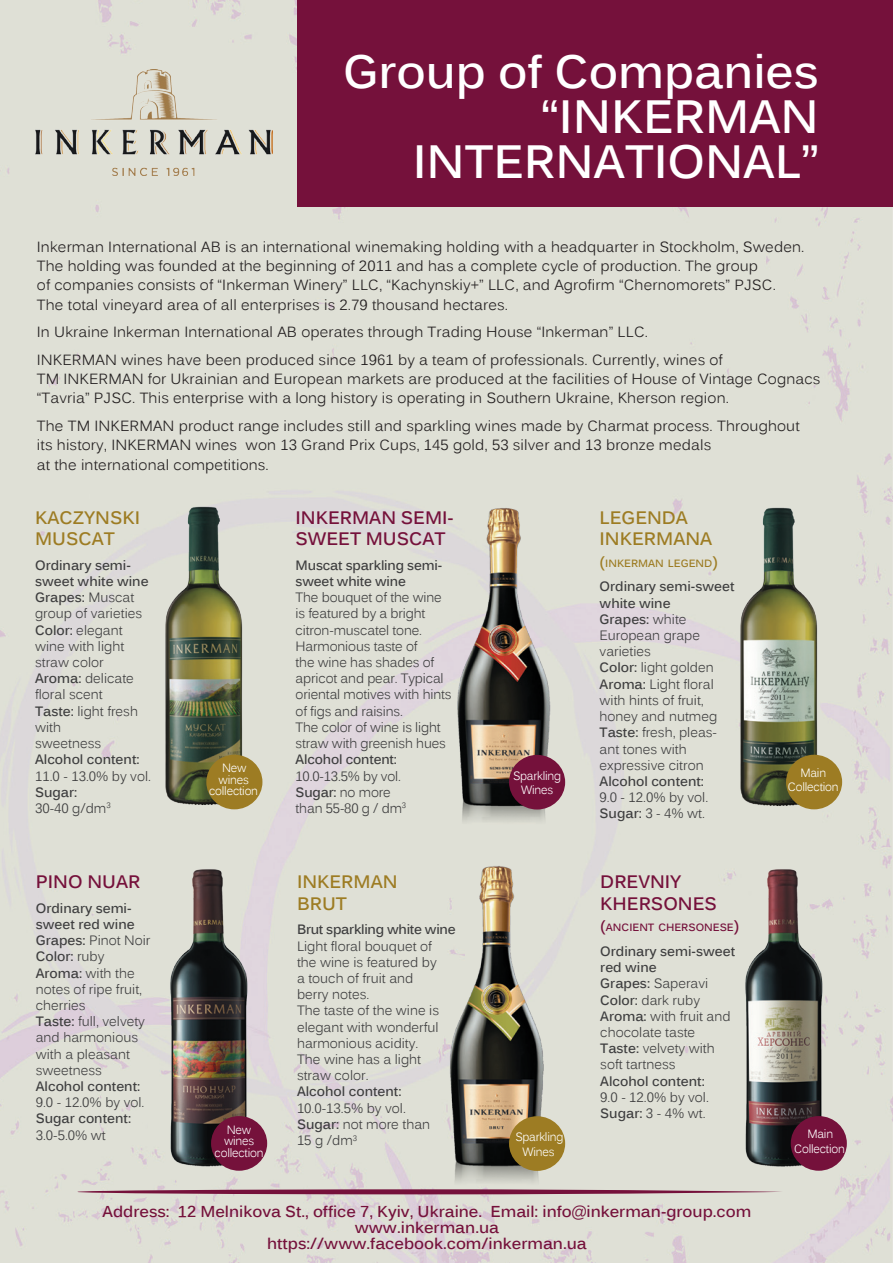
<style>
.page{position:relative;width:893px;height:1263px;background:#dfe0d6}
.page>*{position:absolute;margin:0;border:0;box-sizing:border-box;transform-origin:0 0}
.t1{font:700 46.5px/45px "Kalinga";color:#fff;text-align:right}
.t2{font:700 18px/21.6px "Kalinga";color:#75113b}
.t3{font:700 18px/21.6px "Kalinga";color:#9d7c23}
.t4{font:700 15.75px/15.9px "Kalinga";color:#75113b;text-align:center}
.t5{font:14.7px/19.2px "Kalinga";letter-spacing:.01em;color:#231f20}
.t6{font:13.5px/16.2px "Kalinga";color:#3e3e3f}
.t7{font:13.5px/16.2px "Kalinga";color:#3e3e3f;scale:.96 1}
.t8{font:700 13.5px "Kalinga";color:#3e3e3f}
.t9{font:700 13.5px/16.2px "Kalinga";color:#3e3e3f;scale:.96 1}
.t10{font:700 13.5px "Kalinga";letter-spacing:-.02em;color:#3e3e3f}
.t11{font:12px/14.4px "Kalinga";letter-spacing:-.02em;color:#fff;text-align:center;scale:.93 1}
.t12{font:700 10.5px "Kalinga";color:#75113b}
.t13{font:700 10.5px "Kalinga";color:#9d7c23}
.s1{font-weight:700}
.s2{font-size:15px}
</style>
<div class="page">
<img style="left:35px;top:70px;width:237px;height:105px">
<div style="left:297px;top:0;width:596px;height:206px;background:#75113b"></div>
<img style="left:707px;top:843px;width:121px;height:350px">
<img style="left:703px;top:482px;width:151px;height:350px">
<svg style="left:77px;top:1189px;width:706px;height:5px;background:#873556"></svg>
<img style="left:128px;top:480px;width:151px;height:350px">
<img style="left:132px;top:843px;width:121px;height:350px">
<img style="left:452px;top:483px;width:104px;height:348px">
<img style="left:445px;top:843px;width:104px;height:350px">
<div style="left:791px;top:1116px;width:56px;height:55px;background:#75113b;border-radius:50%"></div>
<div style="left:786px;top:755px;width:56px;height:54px;background:#9d7c23;border-radius:50%"></div>
<div style="left:509px;top:1116px;width:56px;height:55px;background:#9d7c23;border-radius:50%"></div>
<div style="left:509px;top:755px;width:56px;height:54px;background:#75113b;border-radius:50%"></div>
<div style="left:211px;top:1116px;width:56px;height:55px;background:#75113b;border-radius:50%"></div>
<div style="left:206px;top:755px;width:56px;height:54px;background:#9d7c23;border-radius:50%"></div>
<h1 class="t1" style="left:343px;top:53px;width:477px">Group of Companies “INKERMAN<br>INTERNATIONAL”</h1>
<p class="t5" style="left:37px;top:239px;width:769px">Inkerman International AB is an international winemaking holding with a headquarter in Stockholm, Sweden.<br>The holding was founded at the beginning of 2011 and has a complete cycle of production. The group<br>of companies consists of “Inkerman Winery” LLC, “Kachynskiy+” LLC, and Agrofirm “Chernomorets” PJSC.<br>The total vineyard area of all enterprises is 2.79 thousand hectares.</p>
<p class="t5" style="left:37px;top:320px;width:687px;line-height:27.8px">In Ukraine Inkerman International AB operates through Trading House “Inkerman” LLC.<br>INKERMAN wines have been produced since 1961 by a team of professionals. Currently, wines of</p>
<p class="t5" style="left:37px;top:371px;width:785px">TM INKERMAN for Ukrainian and European markets are produced at the facilities of House of Vintage Cognacs “Tavria” PJSC. This enterprise with a long history is operating in Southern Ukraine, Kherson region.</p>
<p class="t5" style="left:37px;top:418px;width:764px">The TM INKERMAN product range includes still and sparkling wines made by Charmat process. Throughout its history, INKERMAN wines won 13 Grand Prix Cups, 145 gold, 53 silver and 13 bronze medals<br>at the international competitions.</p>
<h2 class="t3" style="left:35px;top:508px;width:107px">KACZYN SKI<br>M USCAT</h2>
<p class="t6" style="left:35px;top:558px;width:115px"><span class="s1">Ordinary semi&shy;sweet white wine<br>Grapes:</span> Muscat group of varieties<br><span class="s1">Color:</span> elegant wine with light straw color<br><span class="s1">Aroma:</span> delicate floral scent<br><span class="s1">Taste:</span> light fresh with<br>sweetness</p>
<p class="t8" style="left:35px;top:751px;width:106px">Alcohol content:</p>
<p class="t6" style="left:35px;top:769px;width:117px">11.0 - 13.0% by vol.</p>
<p class="t6" style="left:35px;top:785px;width:77px"><span class="s1">Sugar:<br></span>30-40 g/dm<sup>3</sup></p>
<h2 class="t2" style="left:36px;top:873px;width:66px">Pino Nua</h2>
<h2 class="t2" style="left:128px;top:873px;width:14px">r</h2>
<p class="t6" style="left:36px;top:901px;width:116px"><span class="s1">Ordinary semi&shy;sweet red wine<br>Grapes:</span> Pinot Noir<br><span class="s1">Color:</span> ruby<br><span class="s1">Aroma:</span> with the notes of ripe fruit, cherries<br><span class="s1">Taste:</span> full, velvety and harmonious with a pleasant sweetness</p>
<p class="t8" style="left:36px;top:1077px;width:106px">Alcohol content:</p>
<p class="t6" style="left:36px;top:1096px;width:110px">9.0 - 12.0% by vol.</p>
<p class="t8" style="left:36px;top:1110px;width:97px">Sugar content:</p>
<p class="t6" style="left:36px;top:1128px;width:72px">3.0-5.0% wt</p>
<p class="t11" style="left:209px;top:764px;width:54px;line-height:11.4px">New wines collection</p>
<p class="t11" style="left:215px;top:1125px;width:54px;line-height:11.4px">New wines collection</p>
<h2 class="t2" style="left:296px;top:508px;width:160px">INKERMAN SEM I-<br>SWEET M USCAT</h2>
<p class="t9" style="left:296px;top:558px;width:154px">M uscat sparkling semi&shy;sweet white wine</p>
<p class="t7" style="left:296px;top:591px;width:164px">The bouquet of the wine is featured by a bright citron-muscatel tone.<br>Harmonious taste of<br>the wine has shades of apricot and pear. Typical oriental motives with hints of figs and raisins.<br>The color of wine is light straw with greenish hues</p>
<p class="t9" style="left:296px;top:753px;width:107px">Alcohol content:</p>
<p class="t7" style="left:296px;top:769px;width:117px">10.0-13.5% by vol.<br><span class="s1">Sugar:</span> no more than 55-80 g / dm<sup>3</sup></p>
<h2 class="t3" style="left:297px;top:873px;width:99px">INKERMAN<br>BRUT</h2>
<p class="t10" style="left:297px;top:921px;width:160px">Brut sparkling white wine</p>
<p class="t6" style="left:297px;top:939px;width:144px">Light floral bouquet of the wine is featured by a touch of fruit and berry notes.<br>The taste of the wine is elegant with wonderful harmonious acidity.<br>The wine has a light straw color.</p>
<p class="t8" style="left:297px;top:1083px;width:106px">Alcohol content:</p>
<p class="t6" style="left:297px;top:1101px;width:135px">10.0-13.5% by vol.<br><span class="s1">Sugar:</span> not more than<br>15 g /dm<sup>3</sup></p>
<p class="t11" style="left:513px;top:770px;width:53px">Sparkling<br>Wines</p>
<p class="t11" style="left:515px;top:1131px;width:53px">Sparkling<br>Wines</p>
<h2 class="t3" style="left:600px;top:508px;width:114px">LEGEN DA<br>INKERMANA</h2>
<p class="t13" style="left:600px;top:556px;width:120px"><span class="s2">(</span>INKERMAN LEGEND<span class="s2">)</span></p>
<p class="t6" style="left:600px;top:580px;width:136px"><span class="s1">Ordinary semi-sweet white wine<br>Grapes:</span> white<br>European grape varieties<br><span class="s1">Color:</span> light golden<br><span class="s1">Aroma:</span> Light floral with hints of fruit, honey and nutmeg<br><span class="s1">Taste:</span> fresh, pleas&shy;ant tones with expressive citron</p>
<p class="t8" style="left:600px;top:772px;width:106px">Alcohol content:</p>
<p class="t6" style="left:600px;top:790px;width:110px">9.0 - 12.0% by vol.<br><span class="s1">Sugar:</span> 3 - 4% wt.</p>
<h2 class="t2" style="left:600px;top:873px;width:83px">Drevniy<br>Khe</h2>
<h2 class="t2" style="left:639px;top:894px;width:66px">rsones</h2>
<p class="t12" style="left:600px;top:921px;width:141px"><span class="s2">(</span>ANCIENT CHERSONESE<span class="s2">)</span></p>
<p class="t6" style="left:600px;top:944px;width:136px"><span class="s1">Ordinary semi-sweet red wine<br>Grapes:</span> Saperavi<br><span class="s1">Color:</span> dark ruby<br><span class="s1">Aroma:</span> with fruit and chocolate taste<br><span class="s1">Taste:</span> velvety with soft tartness</p>
<p class="t8" style="left:600px;top:1072px;width:106px">Alcohol content:</p>
<p class="t6" style="left:600px;top:1090px;width:110px">9.0 - 12.0% by vol.<br><span class="s1">Sugar:</span> 3 - 4% wt.</p>
<p class="t4" style="left:103px;top:1205px;width:650px">Address: 12 M elnikova St., office 7, Kyiv, Ukraine. Email: info@inkerman-group.com www.inkerman.ua<br>https://www.facebook.com/inkerman.ua</p>
<p class="t11" style="left:788px;top:767px;width:56px">Main<br>Collection</p>
<p class="t11" style="left:794px;top:1128px;width:56px">Main<br>Collection</p>
</div>
